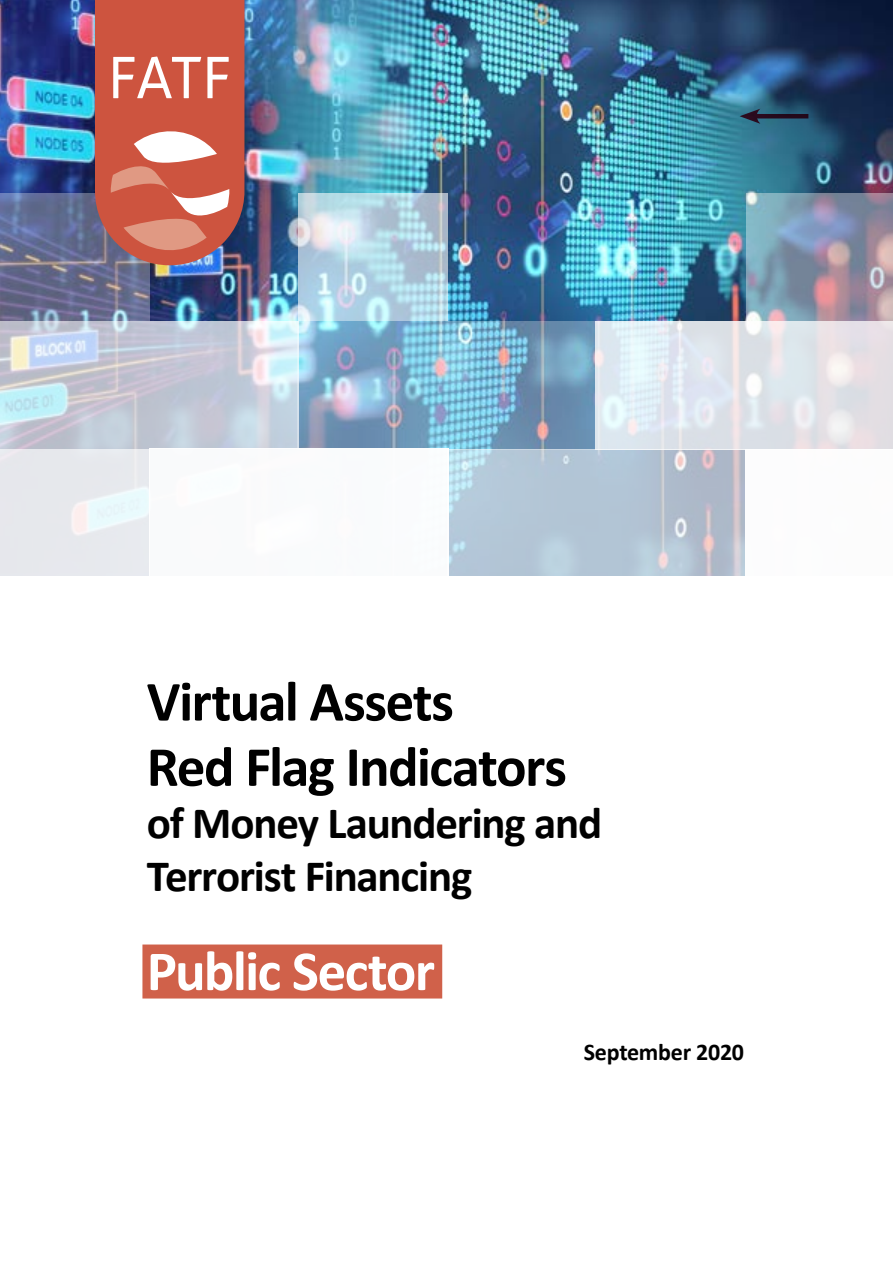
<style>
.page{position:relative;width:893px;height:1263px;background:#fff}
.page>*{position:absolute;margin:0;border:0;box-sizing:border-box;transform-origin:0 0}
.t1{font:700 57px/65.2px "Calibri";letter-spacing:-.03em;color:#000}
.t2{font:700 57px "Calibri";letter-spacing:-.03em;color:#fff}
.t3{font:700 45px/52.5px "Calibri";letter-spacing:-.025em;color:#000}
.t4{font:700 24px "Calibri";letter-spacing:-.01em;color:#000}
</style>
<div class="page">
<img style="left:0;top:0;width:893px;height:321px">
<hr style="left:752px;top:114px;width:56px;height:4px;background:#24091b">
<svg style="left:740px;top:109px;width:20px;height:15px"></svg>
<svg style="left:298px;top:194px;width:150px;height:127px;background:#bad5e3"></svg>
<svg style="left:0;top:321px;width:298px;height:128px;background:#c7cfdc"></svg>
<svg style="left:0;top:194px;width:150px;height:127px;background:#697092"></svg>
<svg style="left:746px;top:194px;width:147px;height:127px;background:#9198ac"></svg>
<svg style="left:449px;top:450px;width:296px;height:126px;background:#b5c5d5"></svg>
<svg style="left:0;top:449px;width:149px;height:127px;background:#e7eaee"></svg>
<div style="left:149px;top:448px;width:300px;height:128px;background:#fff"></div>
<div style="left:142px;top:944px;width:300px;height:54px;background:#d0614a"></div>
<img style="left:298px;top:321px;width:297px;height:129px">
<svg style="left:595px;top:321px;width:298px;height:129px;background:#e2e6ec"></svg>
<svg style="left:95px;top:0;width:149px;height:265px;background:#cc6b5c"></svg>
<p class="t1" style="left:147px;top:668px;width:422px">Virtual Assets<br>Red Flag Indicators</p>
<p class="t3" style="left:147px;top:796px;width:457px">of Money Laundering and<br>Terrorist Financing</p>
<p class="t2" style="left:147px;top:931px;width:290px">Public Sector</p>
<p class="t4" style="left:584px;top:1035px;width:162px">September 2020</p>
</div>
